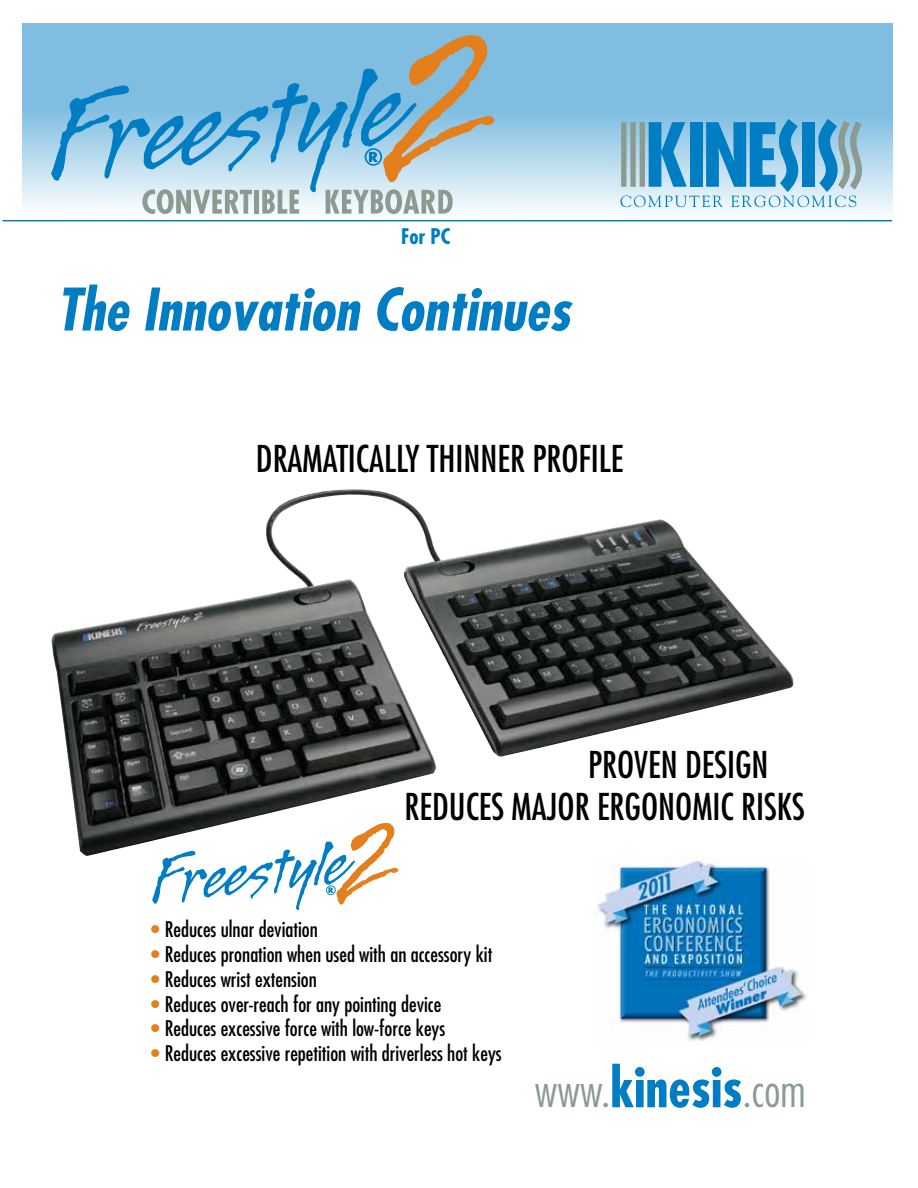
<style>
.page{position:relative;width:918px;height:1188px;background:#fff}
.page>*{position:absolute;margin:0;border:0;box-sizing:border-box;transform-origin:0 0}
.t1{font:italic 700 condensed 57px "Futura Std";color:#007dc3}
.t2{font:300 condensed 45px "Futura Std";color:#8b9b92}
.t3{font:condensed 36px/42px "Futura Std";color:#000}
.t4{font:condensed 21px "Futura Std";color:#000}
.t5{font:700 condensed 21px "Futura Std";color:#007dc3}
.s1{color:#e37f1c}
.s2{font-weight:700;font-size:54px;color:#007dc3}
</style>
<div class="page">
<svg style="left:23px;top:24px;width:869px;height:196px;background:#9ccce7"></svg>
<hr style="left:3px;top:220px;width:889px;height:1px;background:#007dc3">
<svg style="left:620px;top:116px;width:242px;height:91px;background:#6cb0d5"></svg>
<svg style="left:51px;top:35px;width:444px;height:179px;background:#92bfd6"></svg>
<img style="left:51px;top:489px;width:743px;height:367px">
<svg style="left:152px;top:823px;width:246px;height:87px"></svg>
<img style="left:594px;top:858px;width:213px;height:186px">
<p class="t5" style="left:401px;top:223px;width:50px">For PC</p>
<h1 class="t1" style="left:57px;top:274px;width:515px">The Innovation Continues</h1>
<h3 class="t3" style="left:256px;top:438px;width:369px">DRAMATICALLY THINNER PROFILE</h3>
<h3 class="t3" style="left:405px;top:744px;width:402px;text-indent:184px">PROVEN DESIGN<br>REDUCES MAJOR ERGONOMIC RISKS</h3>
<p class="t4" style="left:151px;top:917px;width:168px"><span class="s1">•</span> Reduces ulnar deviation</p>
<p class="t4" style="left:151px;top:942px;width:343px"><span class="s1">•</span> Reduces pronation when used with an accessory kit</p>
<p class="t4" style="left:151px;top:966px;width:167px"><span class="s1">•</span> Reduces wrist extension</p>
<p class="t4" style="left:151px;top:991px;width:292px"><span class="s1">•</span> Reduces over-reach for any pointing device</p>
<p class="t4" style="left:151px;top:1016px;width:296px"><span class="s1">•</span> Reduces excessive force with low-force keys</p>
<p class="t4" style="left:151px;top:1041px;width:352px"><span class="s1">•</span> Reduces excessive repetition with driverless hot keys</p>
<h2 class="t2" style="left:535px;top:1064px;width:272px">www.<span class="s2">kinesis</span>.com</h2>
</div>
